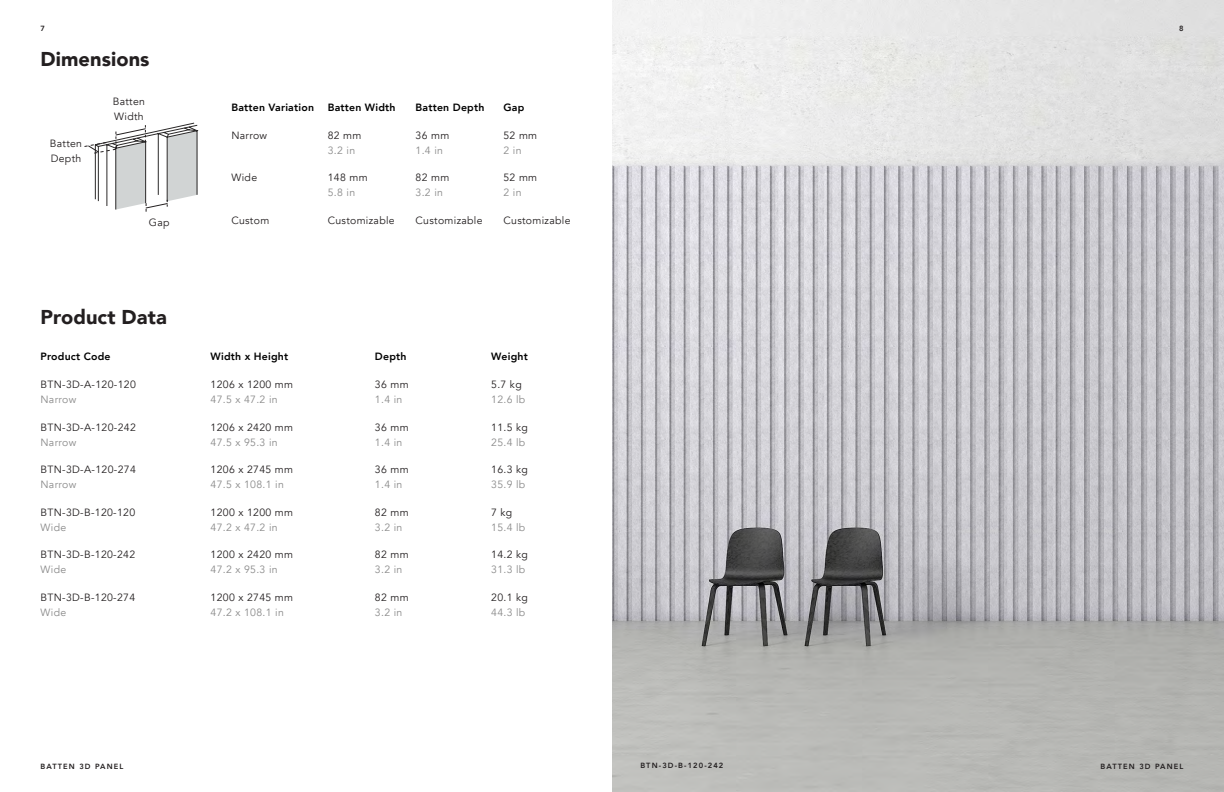
<style>
.page{position:relative;width:1224px;height:792px;background:#fff}
.page>*{position:absolute;margin:0;border:0;box-sizing:border-box;transform-origin:0 0}
.t1{font:900 20px "Avenir";letter-spacing:.005em;color:#231f20}
.t2{font:10.5px/15px "Avenir";letter-spacing:.03em;color:#231f20}
.t3{font:10.5px "Avenir";letter-spacing:.03em;color:#8a8a8a}
.t4{font:800 10.5px "Avenir";letter-spacing:.02em;color:#000}
.t5{font:800 7.5px "Avenir";letter-spacing:.15em;color:#231f20}
</style>
<div class="page">
<img style="left:612px;top:0;width:612px;height:792px">
<svg style="left:84px;top:123px;width:115px;height:89px"></svg>
<p class="t5" style="left:40px;top:23px;width:6px">7</p>
<p class="t1" style="left:40px;top:42px;width:111px">Dimensions</p>
<p class="t2" style="left:50px;top:137px;width:34px">Batten<br>Depth</p>
<p class="t2" style="left:113px;top:94px;width:34px">Batten<br>Width</p>
<p class="t2" style="left:149px;top:215px;width:22px">Gap</p>
<p class="t4" style="left:231px;top:99px;width:84px">Batten Variation</p>
<p class="t4" style="left:328px;top:99px;width:69px">Batten Width</p>
<p class="t4" style="left:416px;top:99px;width:70px">Batten Depth</p>
<p class="t4" style="left:503px;top:99px;width:22px">Gap</p>
<p class="t2" style="left:231px;top:128px;width:37px">Narrow</p>
<p class="t2" style="left:328px;top:128px;width:35px">82 mm</p>
<p class="t3" style="left:328px;top:144px;width:29px">3.2 in</p>
<p class="t2" style="left:416px;top:128px;width:35px">36 mm</p>
<p class="t3" style="left:416px;top:144px;width:29px">1.4 in</p>
<p class="t2" style="left:503px;top:128px;width:35px">52 mm</p>
<p class="t3" style="left:503px;top:144px;width:20px">2 in</p>
<p class="t2" style="left:231px;top:171px;width:27px">Wide</p>
<p class="t2" style="left:328px;top:171px;width:41px">148 mm</p>
<p class="t3" style="left:328px;top:187px;width:29px">5.8 in</p>
<p class="t2" style="left:416px;top:171px;width:35px">82 mm</p>
<p class="t3" style="left:416px;top:187px;width:29px">3.2 in</p>
<p class="t2" style="left:503px;top:171px;width:35px">52 mm</p>
<p class="t3" style="left:503px;top:187px;width:20px">2 in</p>
<p class="t2" style="left:231px;top:213px;width:39px">Custom</p>
<p class="t2" style="left:328px;top:213px;width:69px">Customizable</p>
<p class="t2" style="left:416px;top:213px;width:69px">Customizable</p>
<p class="t2" style="left:503px;top:213px;width:69px">Customizable</p>
<p class="t1" style="left:40px;top:300px;width:128px">Product Data</p>
<p class="t4" style="left:40px;top:348px;width:72px">Product Code</p>
<p class="t4" style="left:211px;top:348px;width:79px">Width x Height</p>
<p class="t4" style="left:375px;top:348px;width:33px">Depth</p>
<p class="t4" style="left:491px;top:348px;width:38px">Weight</p>
<p class="t2" style="left:40px;top:377px;width:97px">BTN-3D-A-120-120</p>
<p class="t3" style="left:40px;top:393px;width:37px">Narrow</p>
<p class="t2" style="left:491px;top:377px;width:32px">5.7 kg</p>
<p class="t3" style="left:491px;top:393px;width:36px">12.6 lb</p>
<p class="t2" style="left:211px;top:377px;width:84px">1206 x 1200 mm</p>
<p class="t3" style="left:211px;top:393px;width:69px">47.5 x 47.2 in</p>
<p class="t2" style="left:375px;top:377px;width:35px">36 mm</p>
<p class="t3" style="left:375px;top:393px;width:29px">1.4 in</p>
<p class="t2" style="left:40px;top:420px;width:97px">BTN-3D-A-120-242</p>
<p class="t3" style="left:40px;top:436px;width:37px">Narrow</p>
<p class="t2" style="left:211px;top:420px;width:84px">1206 x 2420 mm</p>
<p class="t3" style="left:211px;top:436px;width:69px">47.5 x 95.3 in</p>
<p class="t2" style="left:375px;top:420px;width:35px">36 mm</p>
<p class="t3" style="left:375px;top:436px;width:29px">1.4 in</p>
<p class="t2" style="left:491px;top:420px;width:38px">11.5 kg</p>
<p class="t3" style="left:491px;top:436px;width:36px">25.4 lb</p>
<p class="t2" style="left:40px;top:462px;width:97px">BTN-3D-A-120-274</p>
<p class="t3" style="left:40px;top:479px;width:37px">Narrow</p>
<p class="t2" style="left:211px;top:462px;width:84px">1206 x 2745 mm</p>
<p class="t3" style="left:211px;top:479px;width:75px">47.5 x 108.1 in</p>
<p class="t2" style="left:375px;top:462px;width:35px">36 mm</p>
<p class="t3" style="left:375px;top:479px;width:29px">1.4 in</p>
<p class="t2" style="left:491px;top:462px;width:38px">16.3 kg</p>
<p class="t3" style="left:491px;top:479px;width:36px">35.9 lb</p>
<p class="t2" style="left:40px;top:505px;width:96px">BTN-3D-B-120-120</p>
<p class="t3" style="left:40px;top:521px;width:27px">Wide</p>
<p class="t2" style="left:211px;top:505px;width:84px">1200 x 1200 mm</p>
<p class="t3" style="left:211px;top:521px;width:69px">47.2 x 47.2 in</p>
<p class="t2" style="left:375px;top:505px;width:35px">82 mm</p>
<p class="t3" style="left:375px;top:521px;width:29px">3.2 in</p>
<p class="t2" style="left:491px;top:505px;width:23px">7 kg</p>
<p class="t3" style="left:491px;top:521px;width:36px">15.4 lb</p>
<p class="t2" style="left:40px;top:548px;width:96px">BTN-3D-B-120-242</p>
<p class="t3" style="left:40px;top:564px;width:27px">Wide</p>
<p class="t2" style="left:211px;top:548px;width:84px">1200 x 2420 mm</p>
<p class="t3" style="left:211px;top:564px;width:69px">47.2 x 95.3 in</p>
<p class="t2" style="left:375px;top:548px;width:35px">82 mm</p>
<p class="t3" style="left:375px;top:564px;width:29px">3.2 in</p>
<p class="t2" style="left:491px;top:548px;width:38px">14.2 kg</p>
<p class="t3" style="left:491px;top:564px;width:36px">31.3 lb</p>
<p class="t2" style="left:40px;top:590px;width:96px">BTN-3D-B-120-274</p>
<p class="t3" style="left:40px;top:606px;width:27px">Wide</p>
<p class="t2" style="left:211px;top:590px;width:84px">1200 x 2745 mm</p>
<p class="t3" style="left:211px;top:606px;width:75px">47.2 x 108.1 in</p>
<p class="t2" style="left:375px;top:590px;width:35px">82 mm</p>
<p class="t3" style="left:375px;top:606px;width:29px">3.2 in</p>
<p class="t2" style="left:491px;top:590px;width:38px">20.1 kg</p>
<p class="t3" style="left:491px;top:606px;width:36px">44.3 lb</p>
<p class="t5" style="left:40px;top:760px;width:13px">Batten</p>
<p class="t5" style="left:79px;top:760px;width:28px">3D Pane</p>
<p class="t5" style="left:120px;top:760px;width:5px">l</p>
<p class="t5" style="left:640px;top:759px;width:85px">BTN-3D-B-120-242</p>
<p class="t5" style="left:1179px;top:23px;width:6px">8</p>
<p class="t5" style="left:1101px;top:760px;width:13px">Batten</p>
<p class="t5" style="left:1139px;top:760px;width:28px">3D Pane</p>
<p class="t5" style="left:1180px;top:760px;width:5px">l</p>
</div>
